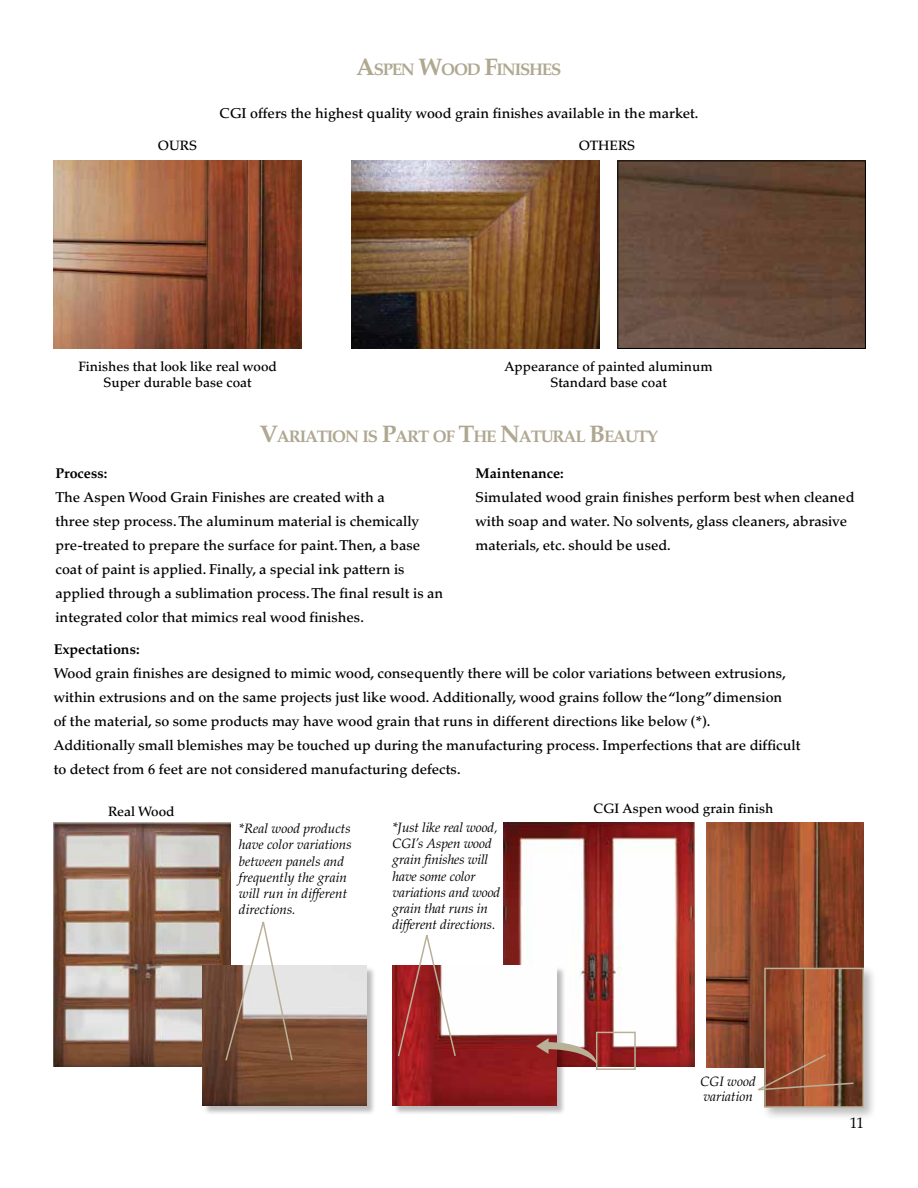
<style>
.page{position:relative;width:918px;height:1188px;background:#fff}
.page>*{position:absolute;margin:0;border:0;box-sizing:border-box;transform-origin:0 0}
.t1{font:700 16.8px "Palatino";letter-spacing:-.07em;color:#afa790}
.t2{font:15px "Palatino";color:#000}
.t3{font:500 14.25px/24px "Palatino";color:#000}
.t4{font:700 14.25px "Palatino";color:#000}
.t5{font:italic 13.5px/16.2px "Palatino";letter-spacing:-.01em;color:#000}
.t6{font:500 13.5px/16.2px "Palatino";color:#000;text-align:center}
.s1{font-size:24px}
</style>
<div class="page">
<img style="left:54px;top:160px;width:247px;height:189px">
<img style="left:352px;top:161px;width:247px;height:188px">
<img style="left:619px;top:162px;width:245px;height:185px">
<div style="left:617px;top:160px;width:249px;height:189px;border:1px solid #000"></div>
<img style="left:707px;top:822px;width:156px;height:245px">
<img style="left:53px;top:822px;width:177px;height:245px">
<img style="left:503px;top:822px;width:191px;height:245px">
<div style="left:203px;top:966px;width:173px;height:149px;background:#000;opacity:.27"></div>
<img style="left:203px;top:966px;width:164px;height:139px">
<div style="left:393px;top:966px;width:173px;height:149px;background:#000;opacity:.27"></div>
<img style="left:393px;top:966px;width:163px;height:139px">
<svg style="left:224px;top:915px;width:70px;height:147px"></svg>
<svg style="left:397px;top:935px;width:60px;height:123px"></svg>
<div style="left:596px;top:1032px;width:40px;height:38px;border:2px solid #b9b098"></div>
<svg style="left:536px;top:1038px;width:61px;height:27px;background:#9e5853"></svg>
<div style="left:761px;top:965px;width:116px;height:156px;background:#000;opacity:.27"></div>
<img style="left:767px;top:971px;width:94px;height:134px">
<div style="left:764px;top:968px;width:100px;height:140px;border:2px solid #b9b098"></div>
<svg style="left:751px;top:1053px;width:104px;height:39px;background:#9a5f45"></svg>
<p class="t1" style="left:356px;top:59px;width:99px"><span class="s1">A</span>SPEN <span class="s1">W</span>OOD</p>
<p class="t1" style="left:484px;top:59px;width:76px"><span class="s1">F</span>INISHES</p>
<p class="t3" style="left:219px;top:102px;width:481px">CGI offers the highest quality wood grain finishes available in the market.</p>
<p class="t6" style="left:158px;top:137px;width:39px">Ours</p>
<p class="t6" style="left:579px;top:137px;width:56px">others</p>
<p class="t6" style="left:78px;top:358px;width:200px">Finishes that look like real wood<br>Super durable base coat</p>
<p class="t6" style="left:505px;top:358px;width:210px">Appearance of painted aluminum<br>Standard base coat</p>
<p class="t1" style="left:259px;top:426px;width:400px"><span class="s1">V</span>ARIATION IS <span class="s1">P</span>ART OF <span class="s1">T</span>HE <span class="s1">N</span>ATURAL <span class="s1">B</span>EAUTY</p>
<p class="t4" style="left:55px;top:465px;width:53px">Process:</p>
<p class="t3" style="left:55px;top:486px;width:389px">The Aspen Wood Grain Finishes are created with a<br>three step process. The aluminum material is chemically pre-treated to prepare the surface for paint. Then, a base coat of paint is applied. Finally, a special ink pattern is applied through a sublimation process. The final result is an integrated color that mimics real wood finishes.</p>
<p class="t4" style="left:476px;top:465px;width:90px">Maintenance:</p>
<p class="t3" style="left:476px;top:486px;width:380px">Simulated wood grain finishes perform best when cleaned with soap and water. No solvents, glass cleaners, abrasive materials, etc. should be used.</p>
<p class="t4" style="left:54px;top:641px;width:87px">Expectations:</p>
<p class="t3" style="left:54px;top:662px;width:748px">Wood grain finishes are designed to mimic wood, consequently there will be color variations between extrusions, within extrusions and on the same projects just like wood. Additionally, wood grains follow the “long” dimension<br>of the material, so some products may have wood grain that runs in different directions like below (*).<br>Additionally small blemishes may be touched up during the manufacturing process. Imperfections that are difficult to detect from 6 feet are not considered manufacturing defects.</p>
<p class="t6" style="left:108px;top:803px;width:68px">Real Wood</p>
<p class="t6" style="left:593px;top:801px;width:182px">CGI Aspen wood grain finish</p>
<p class="t5" style="left:239px;top:821px;width:114px">*Real wood products have color variations between panels and frequently the grain will run in different directions.</p>
<p class="t5" style="left:393px;top:820px;width:109px">*Just like real wood,<br>CGI’s Aspen wood grain finishes will have some color variations and wood grain that runs in different directions.</p>
<p class="t5" style="left:701px;top:1074px;width:57px;line-height:15px">CGI wood variation</p>
<p class="t2" style="left:850px;top:1111px;width:16px">11</p>
</div>
